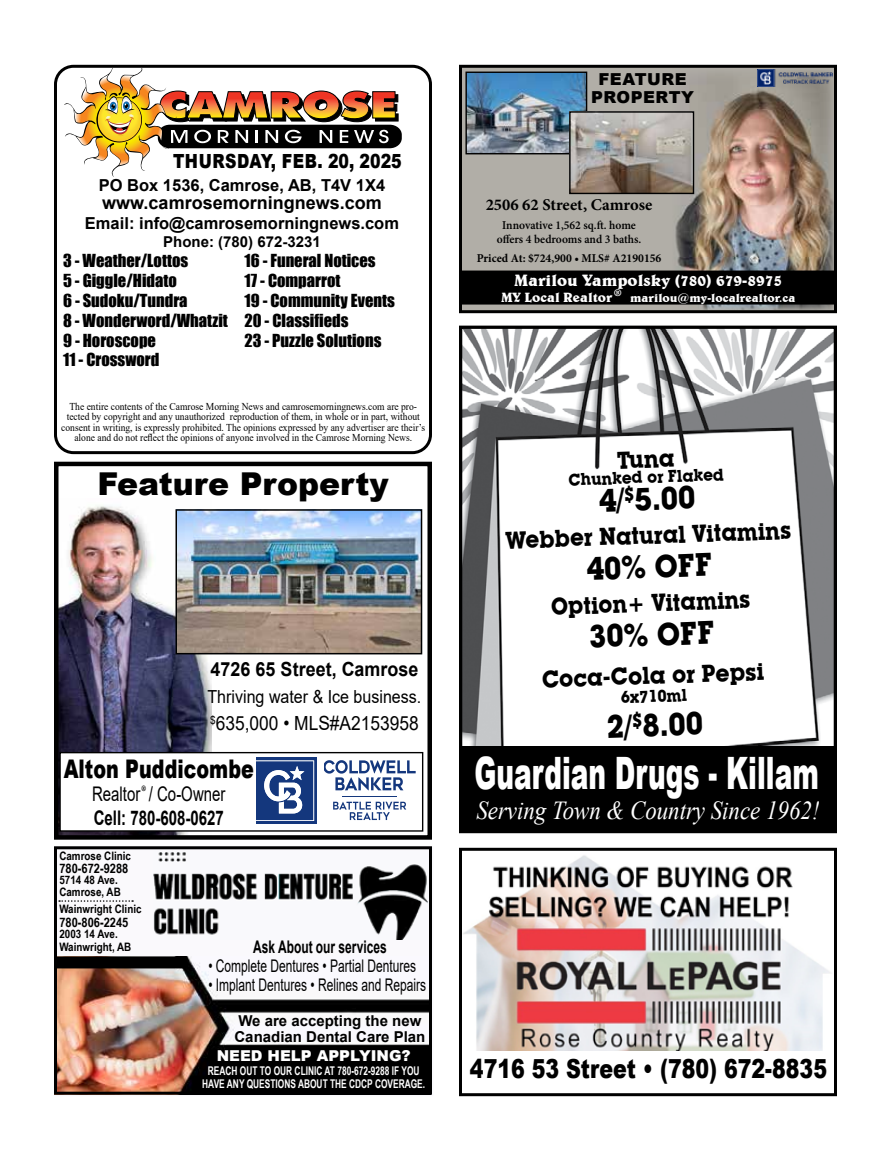
<style>
.page{position:relative;width:891px;height:1161px;background:#fff}
.page>*{position:absolute;margin:0;border:0;box-sizing:border-box;transform-origin:0 0}
.t1{font:900 44.7px "Arial";color:#fff;scale:.59 1}
.t2{font:700 31.65px "Lubalin Graph IT Cby BT";color:#000;scale:.92 1}
.t3{font:900 31.5px "Arial";color:#000}
.t4{font:27px "Minion Pro";color:#fff}
.t5{font:900 26.25px "Arial";color:#000;scale:.78 1}
.t6{font:italic 25.95px "Times New Roman";color:#fff;scale:.88 1}
.t7{font:900 25.65px "Arial";color:#000;scale:.74 1}
.t8{font:700 23.7px "Lubalin Graph IT Cby BT";color:#000;scale:.9 1}
.t9{font:700 23.7px "Lubalin Graph IT Cby BT";color:#000;scale:.92 1}
.t10{font:22.05px "Minion Pro";color:#000;scale:.74 1}
.t11{font:700 20.1px "Arial";color:#000;scale:.74 1}
.t12{font:20.1px "Arial";color:#000;scale:.74 1}
.t13{font:19.5px "Arial";color:#000;scale:.89 1}
.t14{font:900 19.5px "Arial";letter-spacing:.035em;color:#000;scale:.81 1}
.t15{font:700 19.5px "Arial";color:#000;scale:.92 1}
.t16{font:700 18px "Arial";color:#000}
.t17{font:18px "Arial";color:#000;scale:.89 1}
.t18{font:17.4px "Arial";color:#000;scale:.69 1}
.t19{font:700 17.4px "Arial";color:#000;scale:.69 1}
.t20{font:700 16.65px "Lubalin Graph IT Cby BT";color:#000;scale:.92 1}
.t21{font:16.5px/19.8px "Impact";color:#000}
.t22{font:700 16.5px "Arial";color:#000}
.t23{font:700 16.5px "Belwe BT";color:#fff}
.t24{font:700 16.5px "Minion Pro";color:#000}
.t25{font:900 16.5px/18px "Arial";letter-spacing:.03em;color:#000;text-align:center}
.t26{font:700 15px/16.5px "Arial";color:#000}
.t27{font:900 15px "Arial";color:#fff}
.t28{font:700 13.5px "Belwe BT";color:#fff}
.t29{font:700 13.05px "Arial Narrow";color:#000}
.t30{font:700 12px/13.5px "Arial Narrow";color:#fff;text-align:center;scale:.85 1}
.t31{font:600 12px/13.5px "Minion Pro";color:#000;text-align:center;scale:.96 1}
.t32{font:700 12px "Minion Pro";color:#000}
.t33{font:700 12px "Belwe BT";color:#fff}
.t34{font:700 11.7px/11.7px "Arial Narrow";color:#000}
.t35{font:10.5px/10.5px "Times New Roman";color:#000;text-align:center;scale:.91 1}
</style>
<div class="page">
<div style="left:54px;top:65px;width:378px;height:389px;border:3px solid #000;border-radius:18px"></div>
<svg style="left:64px;top:69px;width:338px;height:108px"></svg>
<img style="left:463px;top:855px;width:368px;height:196px">
<div style="left:459px;top:848px;width:378px;height:248px;border:3px solid #000"></div>
<div style="left:54px;top:846px;width:380px;height:250px;background:#faf9fc"></div>
<img style="left:58px;top:956px;width:370px;height:135px">
<img style="left:153px;top:852px;width:275px;height:87px">
<div style="left:54px;top:956px;width:133px;height:12px;background:#000"></div>
<svg style="left:59px;top:900px;width:74px;height:2px"></svg>
<div style="left:54px;top:846px;width:378px;height:249px;border:3px solid #000"></div>
<div style="left:460px;top:66px;width:376px;height:246px;background:#b1aea7"></div>
<div style="left:459px;top:65px;width:378px;height:248px;border:3px solid #000"></div>
<img style="left:673px;top:69px;width:161px;height:241px">
<div style="left:460px;top:271px;width:376px;height:33px;background:#000"></div>
<div style="left:459px;top:271px;width:377px;height:34px;border:2px solid #000"></div>
<img style="left:467px;top:74px;width:118px;height:78px">
<div style="left:465px;top:72px;width:122px;height:82px;border:1px solid #000"></div>
<img style="left:571px;top:113px;width:121px;height:79px">
<div style="left:569px;top:111px;width:125px;height:83px;border:1px solid #000"></div>
<img style="left:757px;top:69px;width:75px;height:18px">
<img style="left:463px;top:330px;width:370px;height:416px">
<div style="left:459px;top:326px;width:378px;height:507px;border:3px solid #000"></div>
<div style="left:463px;top:746px;width:373px;height:85px;background:#000"></div>
<img style="left:59px;top:506px;width:152px;height:329px">
<div style="left:60px;top:753px;width:363px;height:78px;background:#fff"></div>
<div style="left:59px;top:752px;width:364px;height:80px;border:1px solid #000"></div>
<svg style="left:256px;top:758px;width:61px;height:66px"></svg>
<svg style="left:256px;top:761px;width:58px;height:60px"></svg>
<hr style="left:342px;top:796px;width:55px;height:1px;background:#14377d">
<svg style="left:324px;top:760px;width:92px;height:30px"></svg>
<svg style="left:333px;top:802px;width:73px;height:18px"></svg>
<img style="left:179px;top:512px;width:240px;height:139px">
<div style="left:176px;top:509px;width:246px;height:145px;border:2px solid #000"></div>
<div style="left:54px;top:462px;width:378px;height:378px;border:4px solid #000"></div>
<h3 class="t14" style="left:173px;top:147px;width:284px">THURSDAY, FEB. 20, 2025</h3>
<h3 class="t22" style="left:99px;top:173px;width:288px">PO Box 1536, Camrose, AB, T4V 1X4</h3>
<h3 class="t16" style="left:102px;top:190px;width:281px">www.camrosemorningnews.com</h3>
<h3 class="t22" style="left:85px;top:211px;width:316px">Email: info@camrosemorningnews.com</h3>
<h3 class="t26" style="left:163px;top:233px;width:159px">Phone: (780) 672-3231</h3>
<h3 class="t21" style="left:63px;top:251px;width:166px">3 - Weather/Lottos<br>5 - Giggle/Hidato<br>6 - Sudoku/Tundra<br>8 - Wonderword/Whatzit<br>9 - Horoscope<br>11 - Crossword</h3>
<h3 class="t21" style="left:245px;top:251px;width:152px">16 - Funeral Notices<br>17 - Comparrot<br>19 - Community Events<br>20 - Classifieds<br>23 - Puzzle Solutions</h3>
<p class="t35" style="left:61px;top:400px;width:402px">The entire contents of the Camrose Morning News and camrosemorningnews.com are pro&shy;tected by copyright and any unauthorized reproduction of them, in whole or in part, without consent in writing, is expressly prohibited. The opinions expressed by any advertiser are their’s alone and do not reflect the opinions of anyone involved in the Camrose Morning News.</p>
<h3 class="t3" style="left:97px;top:461px;width:293px">Feature Property</h3>
<h3 class="t15" style="left:211px;top:656px;width:227px">4726 65 Street, Camrose</h3>
<h3 class="t17" style="left:208px;top:685px;width:242px">Thriving water &amp; Ice business.</h3>
<h3 class="t13" style="left:210px;top:710px;width:236px"><sup>$</sup>635,000 • MLS#A2153958</h3>
<h3 class="t7" style="left:64px;top:750px;width:258px">Alton Puddicombe</h3>
<h3 class="t12" style="left:92px;top:781px;width:182px">Realtor / Co-Owner</h3>
<h3 class="t11" style="left:94px;top:804px;width:177px">Cell: 780-608-0627</h3>
<h3 class="t10" style="left:141px;top:778px;width:9px">®</h3>
<p class="t34" style="left:59px;top:849px;width:73px">Camrose Clinic</p>
<p class="t29" style="left:59px;top:858px;width:70px">780-672-9288</p>
<p class="t34" style="left:59px;top:874px;width:63px">5714 48 Ave.<br>Camrose, AB</p>
<p class="t34" style="left:59px;top:903px;width:84px">Wainwright Clinic</p>
<p class="t29" style="left:59px;top:912px;width:70px">780-806-2245</p>
<p class="t34" style="left:59px;top:927px;width:73px;line-height:12.3px">2003 14 Ave.<br>Wainwright, AB</p>
<h3 class="t19" style="left:253px;top:934px;width:195px">Ask About our services</h3>
<h3 class="t18" style="left:208px;top:954px;width:303px">• Complete Dentures • Partial Dentures</h3>
<h3 class="t18" style="left:208px;top:973px;width:317px">• Implant Dentures • Relines and Repairs</h3>
<h3 class="t26" style="left:234px;top:1012px;width:192px">We are accepting the new<br>Canadian Dental Care Plan</h3>
<h3 class="t27" style="left:217px;top:1045px;width:195px">NEED HELP APPLYING?</h3>
<p class="t30" style="left:202px;top:1063px;width:264px">REACH OUT TO OUR CLINIC AT 780-672-9288 IF YOU<br>HAVE ANY QUESTIONS ABOUT THE CDCP COVERAGE.</p>
<h3 class="t25" style="left:591px;top:70px;width:105px">FEATURE<br>PROPERTY</h3>
<h3 class="t24" style="left:486px;top:193px;width:168px">2506 62 Street, Camrose</h3>
<p class="t31" style="left:497px;top:218px;width:152px">Innovative 1,562 sq.ft. home offers 4 bedrooms and 3 baths.</p>
<p class="t32" style="left:477px;top:250px;width:186px">Priced At: $724,900 • MLS# A2190156</p>
<h3 class="t4" style="left:614px;top:280px;width:10px">®</h3>
<h3 class="t23" style="left:514px;top:270px;width:270px">Marilou Yampolsky (780) 679-8975</h3>
<p class="t28" style="left:501px;top:289px;width:113px">MY Local Realtor</p>
<p class="t33" style="left:630px;top:290px;width:167px">marilou@my-localrealtor.ca</p>
<h3 class="t9" style="left:616px;top:446px;width:64px;rotate:-2deg">Tuna</h3>
<h3 class="t20" style="left:568px;top:470px;width:170px;rotate:-2deg">Chunked or Flaked</h3>
<h2 class="t2" style="left:598px;top:481px;width:106px;rotate:-2deg">4/<sup>$</sup>5.00</h2>
<h3 class="t8" style="left:505px;top:526px;width:319px;rotate:-2deg">Webber Natural Vitamins</h3>
<h2 class="t2" style="left:586px;top:550px;width:138px;rotate:-2deg">40% OFF</h2>
<h3 class="t8" style="left:551px;top:592px;width:223px;rotate:-2deg">Option+ Vitamins</h3>
<h2 class="t2" style="left:588px;top:617px;width:138px;rotate:-2deg">30% OFF</h2>
<h3 class="t9" style="left:542px;top:665px;width:243px;rotate:-2deg">Coca-Cola or Pepsi</h3>
<h3 class="t20" style="left:621px;top:687px;width:73px;rotate:-2deg">6x710ml</h3>
<h2 class="t2" style="left:606px;top:708px;width:106px;rotate:-2deg">2/<sup>$</sup>8.00</h2>
<h1 class="t1" style="left:475px;top:740px;width:585px">Guardian Drugs - Killam</h1>
<h3 class="t6" style="left:476px;top:792px;width:391px">Serving Town &amp; Country Since 1962!</h3>
<h3 class="t5" style="left:470px;top:1049px;width:459px">4716 53 Street • (780) 672-8835</h3>
</div>
